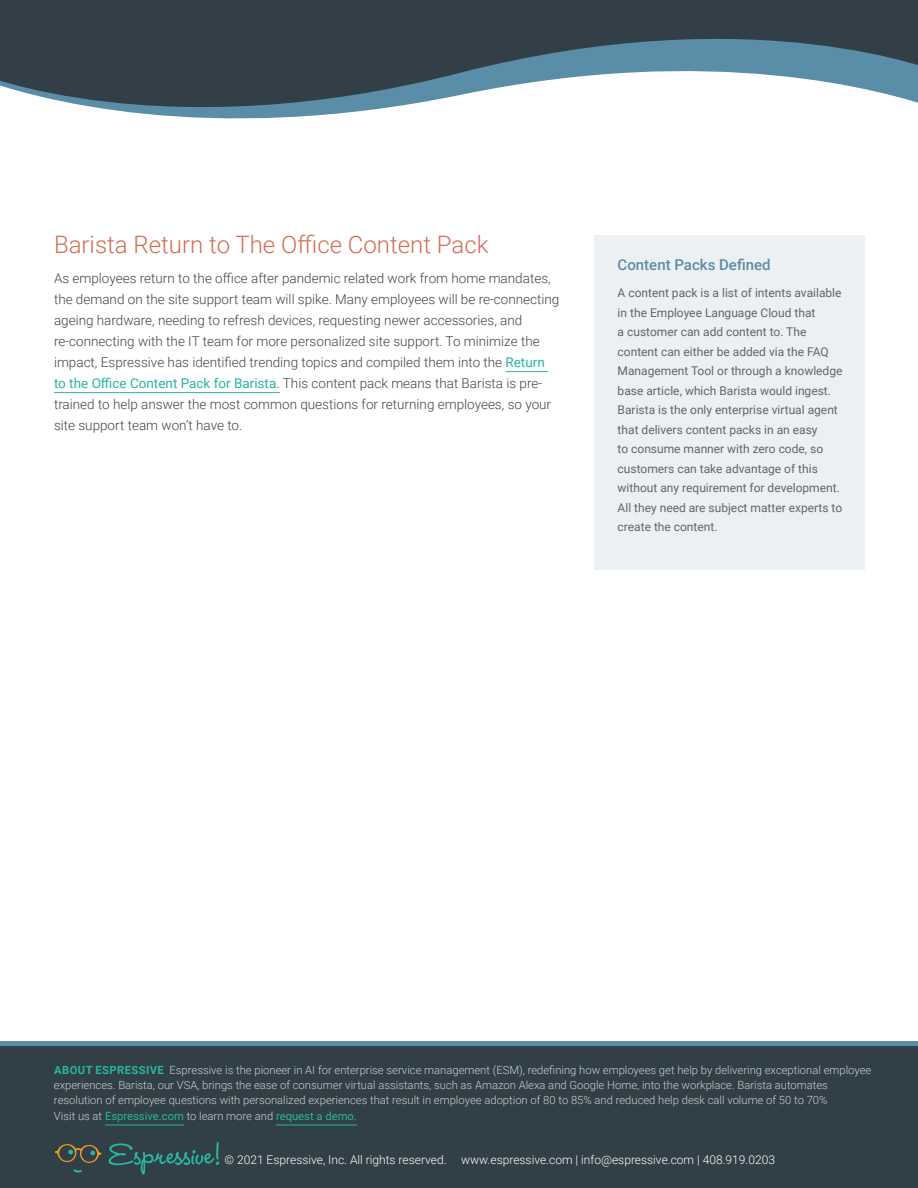
<style>
.page{position:relative;width:918px;height:1188px;background:#fff}
.page>*{position:absolute;margin:0;border:0;box-sizing:border-box;transform-origin:0 0}
.t1{font:300 24px "Roboto";color:#d16f53}
.t2{font:500 15px "Roboto";color:#5a8ea7}
.t3{font:300 13.5px/21px "Roboto";color:#444}
.t4{font:12px/19.5px "Roboto";color:#636466}
.t5{font:300 12px "Roboto";color:#fff}
.t6{font:300 11.25px/15px "Roboto";color:#cfcfd1}
.t7{font:11.25px "Roboto";color:#2ab59e}
.s1{font-weight:400;color:#2ab59e}
.s2{font-weight:700;color:#2ab59e}
.s3{font-weight:300;color:#cfcfd1}
</style>
<div class="page">
<svg style="left:0;top:0;width:918px;height:119px;fill:#323f46"></svg>
<div style="left:0;top:1041px;width:918px;height:54px;background:linear-gradient(to right,#5a8ea7,#5a8ea7)"></div>
<div style="left:0;top:1047px;width:918px;height:141px;background:#313f46"></div>
<hr style="left:105px;top:1125px;width:79px;height:1px;background:#2ab59e">
<hr style="left:276px;top:1125px;width:81px;height:1px;background:#2ab59e">
<svg style="left:73px;top:1169px;width:9px;height:4px"></svg>
<svg style="left:109px;top:1142px;width:110px;height:32px"></svg>
<svg style="left:55px;top:1144px;width:46px;height:19px"></svg>
<hr style="left:506px;top:371px;width:42px;height:1px;background:#2ab59e">
<hr style="left:54px;top:392px;width:226px;height:1px;background:#2ab59e">
<div style="left:594px;top:235px;width:270px;height:334px;background:#edf0f3"></div>
<h1 class="t1" style="left:54px;top:228px;width:436px">Barista Return to The Office Content Pack</h1>
<p class="t3" style="left:54px;top:267px;width:507px">As employees return to the office after pandemic related work from home mandates, the demand on the site support team will spike. Many employees will be re-connecting ageing hardware, needing to refresh devices, requesting newer accessories, and re-connecting with the IT team for more personalized site support. To minimize the impact, Espressive has identified trending topics and compiled them into the <span class="s1">Return to the Office Content Pack for Barista.</span> This content pack means that Barista is pre&shy;trained to help answer the most common questions for returning employees, so your site support team won’t have to.</p>
<p class="t2" style="left:618px;top:255px;width:154px">Content Packs Defined</p>
<p class="t4" style="left:618px;top:283px;width:226px">A content pack is a list of intents available in the Employee Language Cloud that<br>a customer can add content to. The content can either be added via the FAQ Management Tool or through a knowledge base article, which Barista would ingest.<br>Barista is the only enterprise virtual agent that delivers content packs in an easy<br>to consume manner with zero code, so customers can take advantage of this without any requirement for development.<br>All they need are subject matter experts to create the content.</p>
<p class="t6" style="left:54px;top:1062px;width:819px"><span class="s2">ABOUT ESPRESSIVE</span> Espressive is the pioneer in AI for enterprise service management (ESM), redefining how employees get help by delivering exceptional employee experiences. Barista, our VSA, brings the ease of consumer virtual assistants, such as Amazon Alexa and Google Home, into the workplace. Barista automates resolution of employee questions with personalized experiences that result in employee adoption of 80 to 85% and reduced help desk call volume of 50 to 70%</p>
<p class="t7" style="left:54px;top:1109px;width:304px"><span class="s3">Visit us at</span> Espressive.com <span class="s3">to learn more and</span> request a demo.</p>
<p class="t5" style="left:225px;top:1151px;width:552px">© 2021 Espressive, Inc. All rights reserved. www.espressive.com | info@espressive.com | 408.919.0203</p>
</div>
